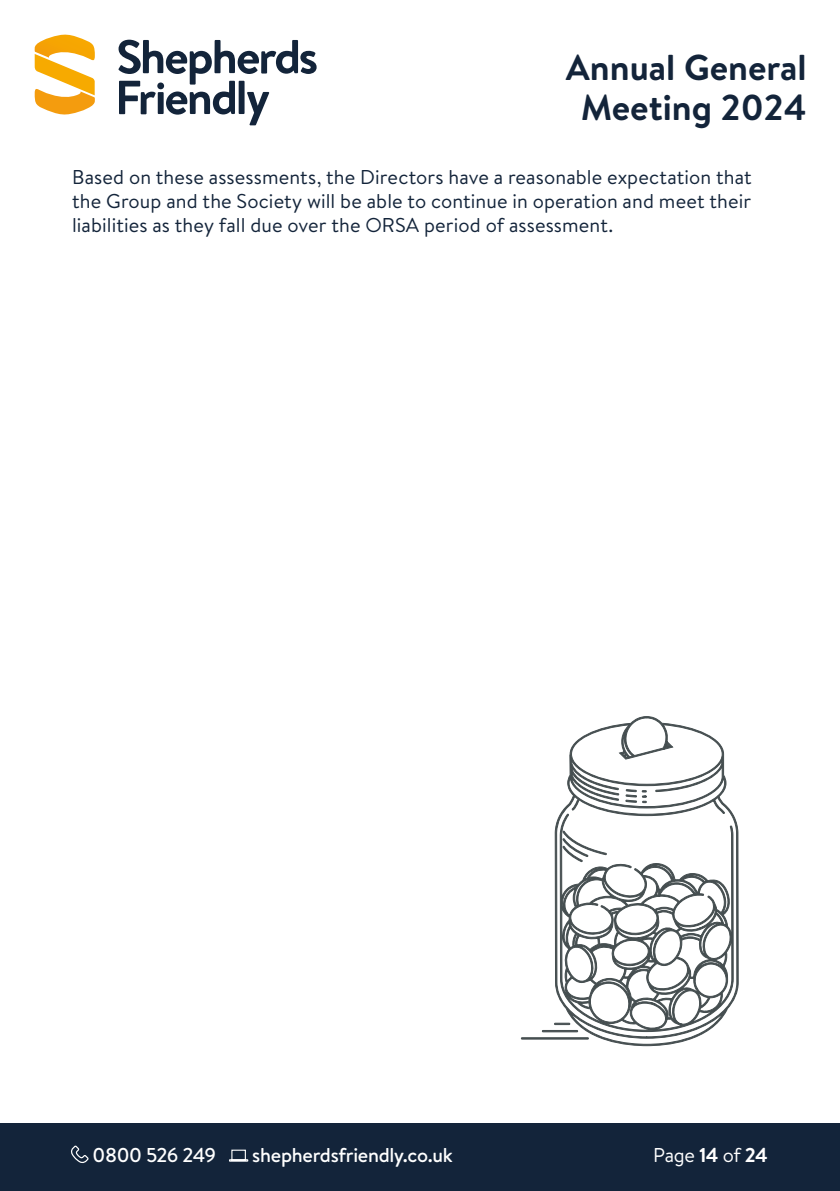
<style>
.page{position:relative;width:840px;height:1191px;background:#fff}
.page>*{position:absolute;margin:0;border:0;box-sizing:border-box;transform-origin:0 0}
.t1{font:700 36px/40px "Brandon Text";color:#13243a;text-align:center}
.t2{font:20px/24px "Brandon Text";letter-spacing:.005em;color:#13243a;text-align:justify}
.t3{font:500 20px "Brandon Text";letter-spacing:-.015em;color:#fff}
.t4{font:500 20px "Brandon Text";letter-spacing:-.035em;color:#fff}
.t5{font:20px "Brandon Text";letter-spacing:-.015em;color:#fff}
.s1{font-weight:700}
</style>
<div class="page">
<div style="left:0;top:1123px;width:839px;height:68px;background:#13243a"></div>
<svg style="left:71px;top:1145px;width:18px;height:18px"></svg>
<svg style="left:229px;top:1149px;width:20px;height:13px"></svg>
<svg style="left:34px;top:34px;width:61px;height:81px"></svg>
<svg style="left:118px;top:40px;width:198px;height:85px"></svg>
<svg style="left:554px;top:716px;width:184px;height:330px"></svg>
<svg style="left:520px;top:789px;width:213px;height:250px"></svg>
<h1 class="t1" style="left:565px;top:46px;width:242px">Annual General<br>Meeting 2024</h1>
<p class="t2" style="left:72px;top:164px;width:681px">Based on these assessments, the Directors have a reasonable expectation that the Group and the Society will be able to continue in operation and meet their liabilities as they fall due over the ORSA period of assessment.</p>
<p class="t4" style="left:92px;top:1141px;width:125px">0800 526 249</p>
<p class="t3" style="left:252px;top:1141px;width:202px">shepherdsfriendly.co.uk</p>
<p class="t5" style="left:652px;top:1141px;width:116px">Page <span class="s1">14</span> of <span class="s1">24</span></p>
</div>
